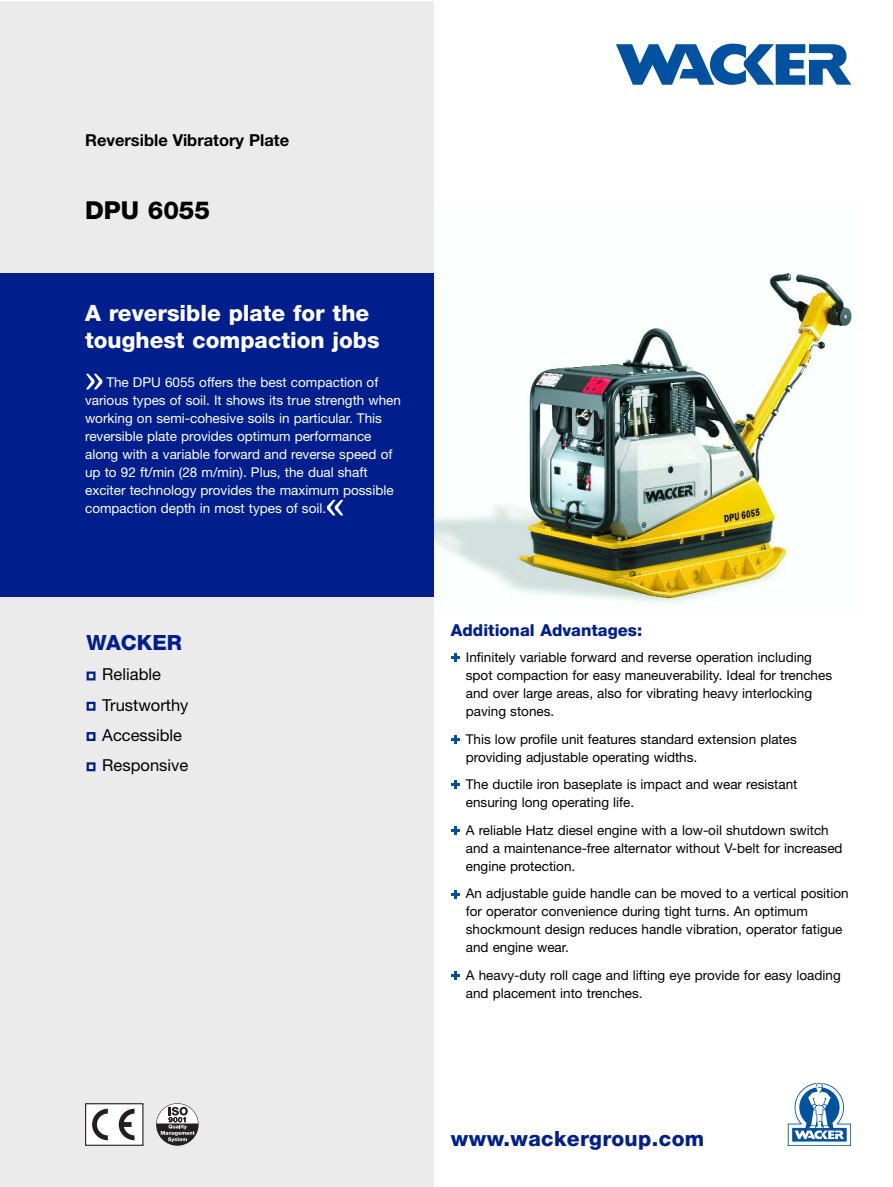
<style>
.page{position:relative;width:893px;height:1187px;background:#fff}
.page>*{position:absolute;margin:0;border:0;box-sizing:border-box;transform-origin:0 0}
.t1{font:800 24.75px "Helvetica Neue";color:#000}
.t2{font:800 22.5px/27px "Helvetica Neue";color:#fff}
.t3{font:800 21px "Helvetica Neue";letter-spacing:.02em;color:#001f8d}
.t4{font:16.5px/30.3px "Helvetica Neue";color:#000}
.t5{font:700 16.5px "Helvetica Neue";color:#000}
.t6{font:800 16.5px "Helvetica Neue";color:#001f8d}
.t7{font:13.5px/18px "Helvetica Neue";color:#000}
.t8{font:13.5px/18px "Helvetica Neue";color:#fff}
</style>
<div class="page">
<img style="left:434px;top:273px;width:419px;height:330px">
<div style="left:1px;top:2px;width:433px;height:1184px;background:#ebebeb"></div>
<div style="left:1px;top:274px;width:433px;height:323px;background:#001f8d"></div>
<svg style="left:451px;top:971px;width:8px;height:8px"></svg>
<svg style="left:451px;top:890px;width:8px;height:8px"></svg>
<svg style="left:451px;top:826px;width:8px;height:8px"></svg>
<svg style="left:451px;top:781px;width:8px;height:8px"></svg>
<svg style="left:451px;top:735px;width:8px;height:8px"></svg>
<svg style="left:451px;top:653px;width:8px;height:9px"></svg>
<svg style="left:616px;top:44px;width:235px;height:41px"></svg>
<div style="left:86px;top:1103px;width:57px;height:42px;background:#fff"></div>
<div style="left:85px;top:1103px;width:58px;height:42px;border:1px solid #231f20"></div>
<svg style="left:92px;top:1108px;width:16px;height:32px"></svg>
<svg style="left:119px;top:1108px;width:15px;height:32px"></svg>
<div style="left:156px;top:1103px;width:42px;height:42px;background:#231f20;border-radius:50%"></div>
<svg style="left:157px;top:1103px;width:41px;height:39px"></svg>
<svg style="left:787px;top:1082px;width:63px;height:63px"></svg>
<svg style="left:86px;top:671px;width:10px;height:101px"></svg>
<svg style="left:327px;top:500px;width:16px;height:15px"></svg>
<svg style="left:86px;top:374px;width:16px;height:15px"></svg>
<p class="t5" style="left:85px;top:134px;width:206px">Reversible Vibratory Plate</p>
<h1 class="t1" style="left:85px;top:201px;width:127px">DPU 6055</h1>
<h2 class="t2" style="left:85px;top:301px;width:296px">A reversible plate for the toughest compaction jobs</h2>
<p class="t8" style="left:85px;top:374px;width:317px;text-indent:21px">The DPU 6055 offers the best compaction of various types of soil. It shows its true strength when working on semi-cohesive soils in particular. This reversible plate provides optimum performance along with a variable forward and reverse speed of up to 92 ft/min (28 m/min). Plus, the dual shaft exciter technology provides the maximum possible compaction depth in most types of soil.</p>
<h3 class="t3" style="left:87px;top:635px;width:97px">WACKER</h3>
<p class="t4" style="left:102px;top:661px;width:88px">Reliable<br>Trustworthy<br>Accessible<br>Responsive</p>
<p class="t6" style="left:451px;top:623px;width:193px">Additional Advantages:</p>
<p class="t7" style="left:466px;top:649px;width:368px">Infinitely variable forward and reverse operation including spot compaction for easy maneuverability. Ideal for trenches and over large areas, also for vibrating heavy interlocking paving stones.</p>
<p class="t7" style="left:466px;top:731px;width:332px">This low profile unit features standard extension plates providing adjustable operating widths.</p>
<p class="t7" style="left:466px;top:776px;width:333px">The ductile iron baseplate is impact and wear resistant ensuring long operating life.</p>
<p class="t7" style="left:466px;top:822px;width:378px">A reliable Hatz diesel engine with a low-oil shutdown switch and a maintenance-free alternator without V-belt for increased engine protection.</p>
<p class="t7" style="left:466px;top:886px;width:384px">An adjustable guide handle can be moved to a vertical position for operator convenience during tight turns. An optimum shockmount design reduces handle vibration, operator fatigue and engine wear.</p>
<p class="t7" style="left:466px;top:967px;width:376px">A heavy-duty roll cage and lifting eye provide for easy loading and placement into trenches.</p>
<h3 class="t3" style="left:451px;top:1131px;width:255px">www.wackergroup.com</h3>
</div>
